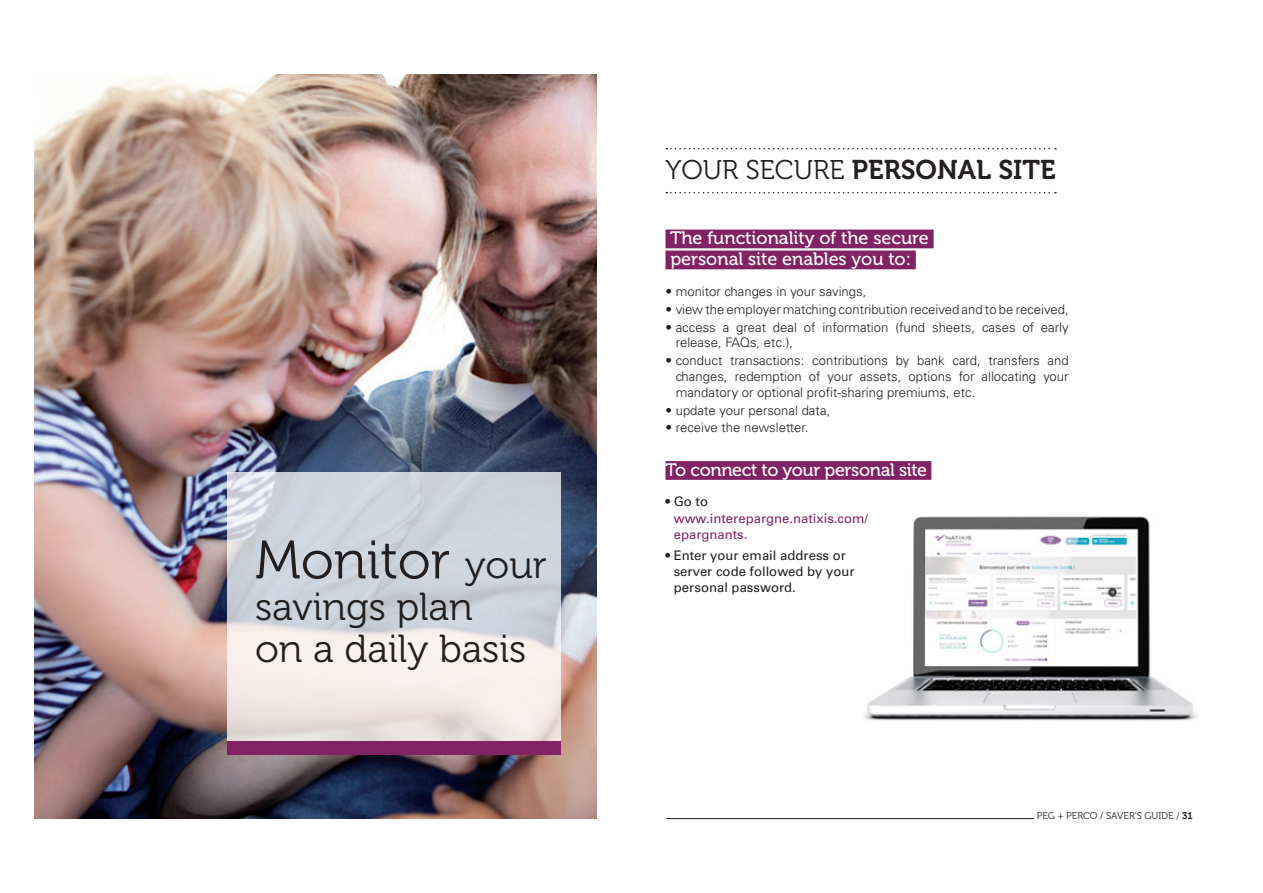
<style>
.page{position:relative;width:1263px;height:893px;background:#fff}
.page>*{position:absolute;margin:0;border:0;box-sizing:border-box;transform-origin:0 0}
.t1{font:54px "Museo 300";color:#231f20}
.t2{font:39px/42px "Museo 300";color:#231f20}
.T2{font:27px "Museo 700";color:#231f20}
.t3{font:18px/21px "Museo 500";color:#fff}
.t4{font:18px "Museo 500";letter-spacing:-.02em;color:#fff}
.t5{font:300 13.2px/15.8px "Univers LT Std";color:#231f20}
.t6{font:13.2px/15.8px "Univers LT Std";color:#231f20}
.t7{font:13.05px/16.5px "Univers LT Std";color:#802263}
.t8{font:9.75px "Museo 300";color:#231f20}
.s1{font-size:39px}
.s2{font-family:"Museo 300"}
.s3{font-family:"Museo 700"}
</style>
<div class="page">
<img style="left:34px;top:74px;width:562px;height:745px">
<img style="left:863px;top:516px;width:335px;height:205px">
<svg style="left:227px;top:472px;width:334px;height:269px;background:#dcdce0"></svg>
<div style="left:227px;top:741px;width:334px;height:14px;background:#802263"></div>
<hr style="left:666px;top:818px;width:368px;height:1px;background:#231f20">
<div style="left:665px;top:230px;width:269px;height:18px;background:#802263"></div>
<div style="left:665px;top:251px;width:251px;height:18px;background:#802263"></div>
<div style="left:665px;top:461px;width:266px;height:19px;background:#802263"></div>
<svg style="left:666px;top:148px;width:390px;height:1px"></svg>
<svg style="left:666px;top:192px;width:390px;height:1px"></svg>
<p class="t1" style="left:255px;top:531px;width:293px">Monitor <span class="s1">your</span></p>
<p class="t2" style="left:255px;top:587px;width:273px">savings plan on a daily basis</p>
<p class="T2" style="left:665px;top:155px;width:392px"><span class="s2">YOUR SECURE</span> PERSONAL SITE</p>
<p class="t3" style="left:670px;top:228px;width:260px">The functionality of the secure personal site enables you to:</p>
<p class="t5" style="left:665px;top:283px;width:202px">• monitor changes in your savings,</p>
<p class="t5" style="left:665px;top:301px;width:405px">• view the employer matching contribution received and to be received,</p>
<p class="t5" style="left:676px;top:319px;width:394px;text-indent:-10px">• access a great deal of information (fund sheets, cases of early release, FAQs, etc.),</p>
<p class="t5" style="left:676px;top:353px;width:394px;text-align:justify;text-indent:-10px">• conduct transactions: contributions by bank card, transfers and changes, redemption of your assets, options for allocating your mandatory or optional profit-sharing premiums, etc.</p>
<p class="t5" style="left:665px;top:402px;width:166px">• update your personal data,</p>
<p class="t5" style="left:665px;top:420px;width:144px">• receive the newsletter.</p>
<p class="t4" style="left:665px;top:460px;width:263px">To connect to your personal site</p>
<p class="t6" style="left:665px;top:494px;width:44px">• Go to</p>
<p class="t7" style="left:674px;top:510px;width:196px">www.interepargne.natixis.com/ epargnants.</p>
<p class="t6" style="left:674px;top:548px;width:182px;text-indent:-8px">• Enter your email address or server code followed by your personal password.</p>
<p class="t8" style="left:1037px;top:810px;width:157px">PEG + PERCO / SAVER’S GUIDE / <span class="s3">31</span></p>
</div>
